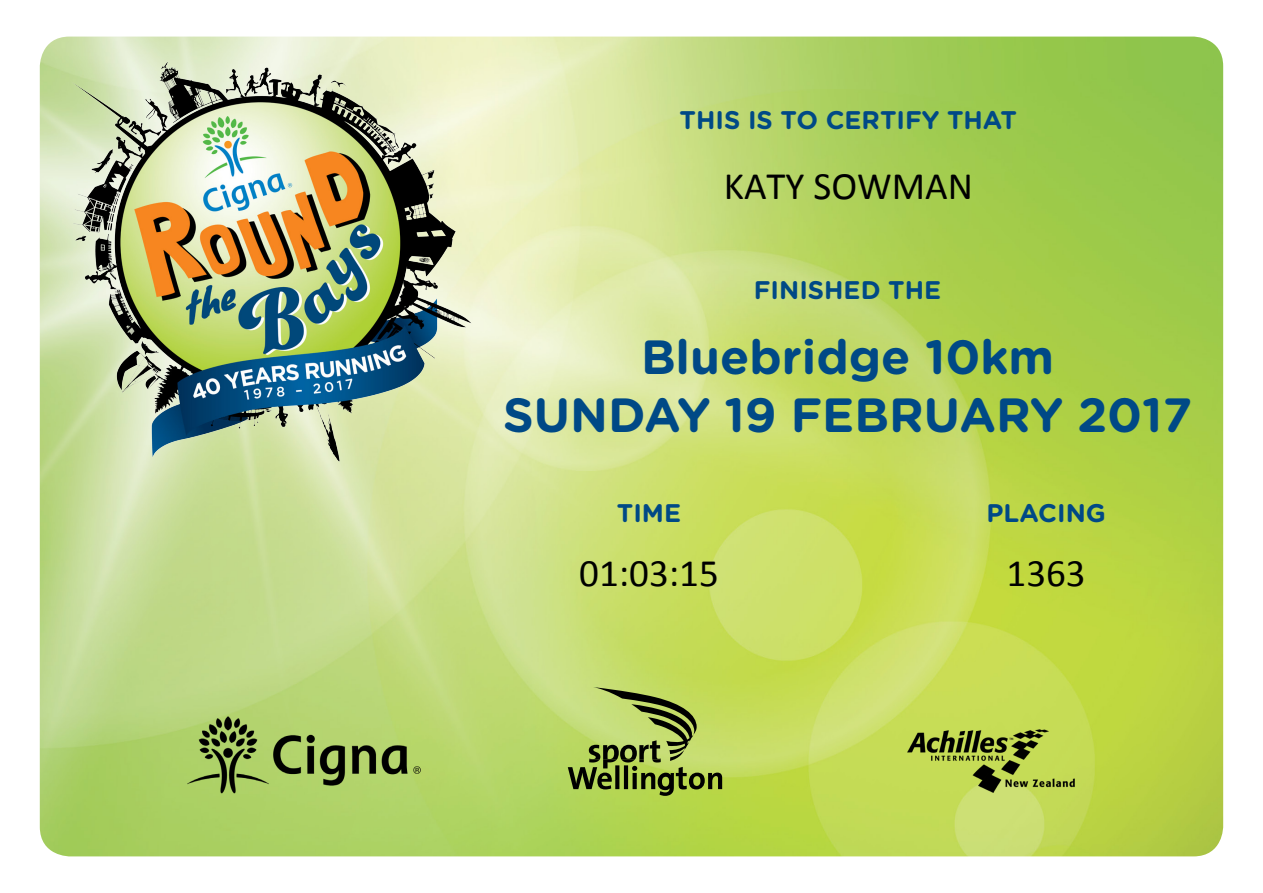
<style>
.page{position:relative;width:1263px;height:893px;background:#fff}
.page>*{position:absolute;margin:0;border:0;box-sizing:border-box;transform-origin:0 0}
.t1{font:700 48px "Gotham Rounded";color:#004986}
.t2{font:39px "Calibri";color:#000}
.t3{font:700 25.5px "Gotham Rounded";color:#004986}
</style>
<div class="page">
<img style="left:40px;top:37px;width:1183px;height:819px">
<img style="left:40px;top:36px;width:463px;height:457px">
<img style="left:179px;top:703px;width:250px;height:105px">
<svg style="left:568px;top:687px;width:154px;height:109px;background:#96ab51"></svg>
<img style="left:902px;top:708px;width:182px;height:100px">
<p class="t3" style="left:680px;top:101px;width:339px">THIS IS TO CERTIFY THAT</p>
<h2 class="t2" style="left:724px;top:161px;width:251px">KATY SOWMAN</h2>
<p class="t3" style="left:754px;top:272px;width:189px">FINISHED THE</p>
<p class="t1" style="left:641px;top:322px;width:415px">Bluebridge 10km</p>
<p class="t1" style="left:503px;top:380px;width:690px">SUNDAY 19 FEBRUARY 2017</p>
<p class="t3" style="left:617px;top:494px;width:66px">TIME</p>
<p class="t3" style="left:986px;top:494px;width:121px">PLACING</p>
<h2 class="t2" style="left:579px;top:548px;width:141px">01:03:15</h2>
<h2 class="t2" style="left:1007px;top:548px;width:81px">1363</h2>
</div>
